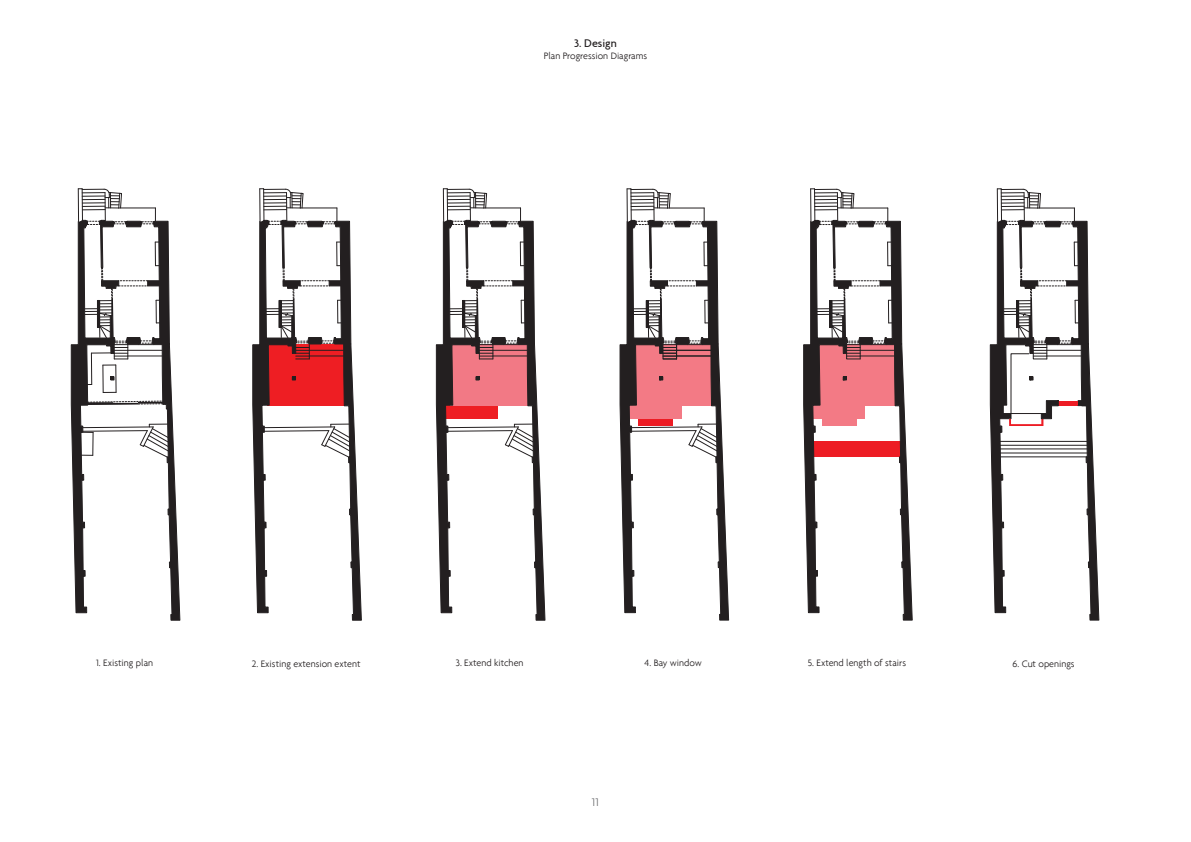
<style>
.page{position:relative;width:1191px;height:842px;background:#fff}
.page>*{position:absolute;margin:0;border:0;box-sizing:border-box;transform-origin:0 0}
.t1{font:500 12px "Agenda";color:#231f20}
.t2{font:300 12px "Agenda";color:#6c6d70}
.t3{font:300 10px "Agenda";color:#231f20}
</style>
<div class="page">
<svg style="left:71px;top:188px;width:109px;height:432px"></svg>
<svg style="left:253px;top:188px;width:108px;height:432px"></svg>
<svg style="left:436px;top:188px;width:109px;height:432px"></svg>
<svg style="left:803px;top:188px;width:109px;height:432px"></svg>
<svg style="left:990px;top:188px;width:109px;height:432px"></svg>
<svg style="left:620px;top:188px;width:108px;height:432px"></svg>
<p class="t1" style="left:574px;top:36px;width:44px">3. Design</p>
<p class="t3" style="left:544px;top:50px;width:105px">Plan Progression Diagrams</p>
<p class="t3" style="left:96px;top:657px;width:59px">1. Existing plan</p>
<p class="t3" style="left:252px;top:658px;width:110px">2. Existing extension extent</p>
<p class="t3" style="left:456px;top:657px;width:69px">3. Extend kitchen</p>
<p class="t3" style="left:807px;top:657px;width:100px">5. Extend length of stairs</p>
<p class="t3" style="left:1012px;top:658px;width:64px">6. Cut openings</p>
<p class="t3" style="left:644px;top:657px;width:59px">4. Bay window</p>
<p class="t2" style="left:592px;top:795px;width:9px">11</p>
</div>
